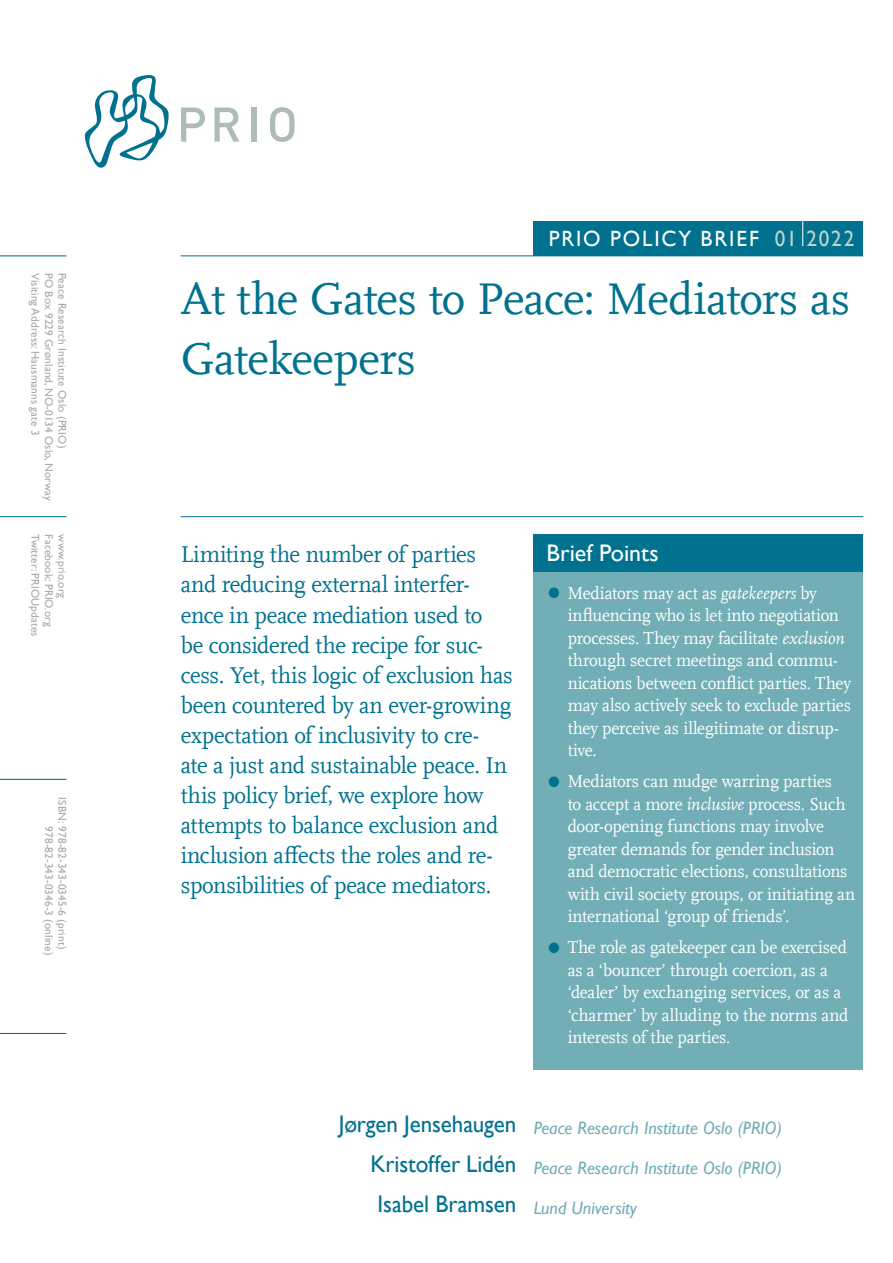
<style>
.page{position:relative;width:893px;height:1263px;background:#fff}
.page>*{position:absolute;margin:0;border:0;box-sizing:border-box;transform-origin:0 0}
.Front_page_-_Title{font:46.5px/60px "Scala Offc Pro";letter-spacing:-.015em;color:#00718e}
.Front_page_-_Introdu{font:24px/30px "Scala Offc Pro";letter-spacing:-.015em;color:#00718e;scale:.96 1}
.Front_Page_-_Author{font:24px "Gill Sans";letter-spacing:-.005em;color:#00718e;scale:.96 1}
.t1{font:24px "Gill Sans";color:#fff}
.t2{font:22.05px "Gill Sans";letter-spacing:.09em;color:#fff;scale:.96 1}
.t3{font:22.05px "Gill Sans";letter-spacing:.085em;color:#bcd6cd;scale:.96 1}
.t4{font:18px/22.5px "Scala Offc Pro";letter-spacing:-.01em;color:#fff;scale:.96 1}
.Front_page_-_Affilia{font:italic 18px "Gill Sans";color:#72aeb6}
.Front_page_-_Info_bo{font:11.25px "Gill Sans";letter-spacing:.01em;color:#a8a9ad}
.s1{font-size:45px;color:#00718e}
.s2{font-style:italic}
</style>
<div class="page">
<hr style="left:0;top:255px;width:66px;height:1px;background:#00718e">
<hr style="left:181px;top:516px;width:682px;height:1px;background:#00718e">
<hr style="left:0;top:516px;width:66px;height:1px;background:#00718e">
<hr style="left:0;top:779px;width:66px;height:1px;background:#00718e">
<hr style="left:0;top:1033px;width:66px;height:1px;background:#00718e">
<div style="left:534px;top:222px;width:329px;height:34px;background:#00718e"></div>
<hr style="left:181px;top:255px;width:682px;height:1px;background:#00718e">
<hr style="left:802px;top:208px;width:1px;height:38px;background:#fff">
<svg style="left:181px;top:107px;width:24px;height:35px"></svg>
<svg style="left:215px;top:107px;width:24px;height:35px"></svg>
<div style="left:251px;top:107px;width:5px;height:35px;background:#adbbbb"></div>
<svg style="left:270px;top:107px;width:25px;height:35px"></svg>
<svg style="left:85px;top:75px;width:84px;height:93px"></svg>
<div style="left:534px;top:534px;width:329px;height:37px;background:#00718e"></div>
<div style="left:534px;top:572px;width:329px;height:497px;background:#72aeb6"></div>
<p class="Front_page_-_Info_bo" style="left:42px;top:273px;width:164px;rotate:90deg">Visiting Address: Hausmanns gate 3</p>
<p class="Front_page_-_Info_bo" style="left:55px;top:273px;width:229px;rotate:90deg">PO Box 9229 Grønland, NO-0134 Oslo, Norway</p>
<p class="Front_page_-_Info_bo" style="left:69px;top:273px;width:177px;rotate:90deg">Peace Research Institute Oslo (PRIO)</p>
<p class="Front_page_-_Info_bo" style="left:42px;top:534px;width:104px;rotate:90deg">Twitter: PRIOUpdates</p>
<p class="Front_page_-_Info_bo" style="left:55px;top:534px;width:94px;rotate:90deg">Facebook: PRIO.org</p>
<p class="Front_page_-_Info_bo" style="left:69px;top:534px;width:65px;rotate:90deg">www.prio.org</p>
<p class="Front_page_-_Info_bo" style="left:69px;top:797px;width:153px;rotate:90deg">ISBN: 978-82-343-0345-6 (print)</p>
<p class="Front_page_-_Info_bo" style="left:55px;top:826px;width:130px;rotate:90deg">978-82-343-0346-3 (online)</p>
<p class="t2" style="left:549px;top:226px;width:221px">PRIO POLICY BRIEF</p>
<p class="t3" style="left:775px;top:226px;width:84px">01 2022</p>
<p class="Front_page_-_Title" style="left:181px;top:268px;width:671px">At the Gates to Peace: Mediators as<br>Gatekeepers</p>
<p class="Front_page_-_Introdu" style="left:181px;top:539px;width:309px">Limiting the number of parties</p>
<h2 class="t1" style="left:546px;top:539px;width:114px">Brief Points</h2>
<p class="Front_page_-_Introdu" style="left:181px;top:569px;width:348px">and reducing external interfer&shy;ence in peace mediation used to<br>be considered the recipe for suc&shy;cess. Yet, this logic of exclusion has been countered by an ever-growing expectation of inclusivity to cre-<br>ate a just and sustainable peace. In this policy brief, we explore how attempts to balance exclusion and inclusion affects the roles and re&shy;sponsibilities of peace mediators.</p>
<p class="t4" style="left:568px;top:582px;width:297px;text-indent:-21px"><span class="s1">•</span> Mediators may act as <span class="s2">gatekeepers</span> by influencing who is let into negotiation processes. They may facilitate <span class="s2">exclusion </span>through secret meetings and commu&shy;nications between conflict parties. They may also actively seek to exclude parties they perceive as illegitimate or disrup&shy;tive.</p>
<p class="t4" style="left:568px;top:770px;width:301px;text-indent:-21px"><span class="s1">•</span> Mediators can nudge warring parties<br>to accept a more <span class="s2">inclusive</span> process. Such door-opening functions may involve greater demands for gender inclusion and democratic elections, consultations with civil society groups, or initiating an international ‘group of friends’.</p>
<p class="t4" style="left:568px;top:936px;width:294px;text-indent:-21px"><span class="s1">•</span> The role as gatekeeper can be exercised as a ‘bouncer’ through coercion, as a ‘dealer’ by exchanging services, or as a ‘charmer’ by alluding to the norms and interests of the parties.</p>
<p class="Front_Page_-_Author" style="left:339px;top:1110px;width:186px">Jørgen Jensehaugen</p>
<p class="Front_page_-_Affilia" style="left:534px;top:1118px;width:250px">Peace Research Institute Oslo (PRIO)</p>
<p class="Front_Page_-_Author" style="left:370px;top:1150px;width:154px">Kristoffer Lidén</p>
<p class="Front_page_-_Affilia" style="left:534px;top:1157px;width:250px">Peace Research Institute Oslo (PRIO)</p>
<p class="Front_Page_-_Author" style="left:377px;top:1190px;width:146px">Isabel Bramsen</p>
<p class="Front_page_-_Affilia" style="left:534px;top:1197px;width:105px">Lund University</p>
</div>
